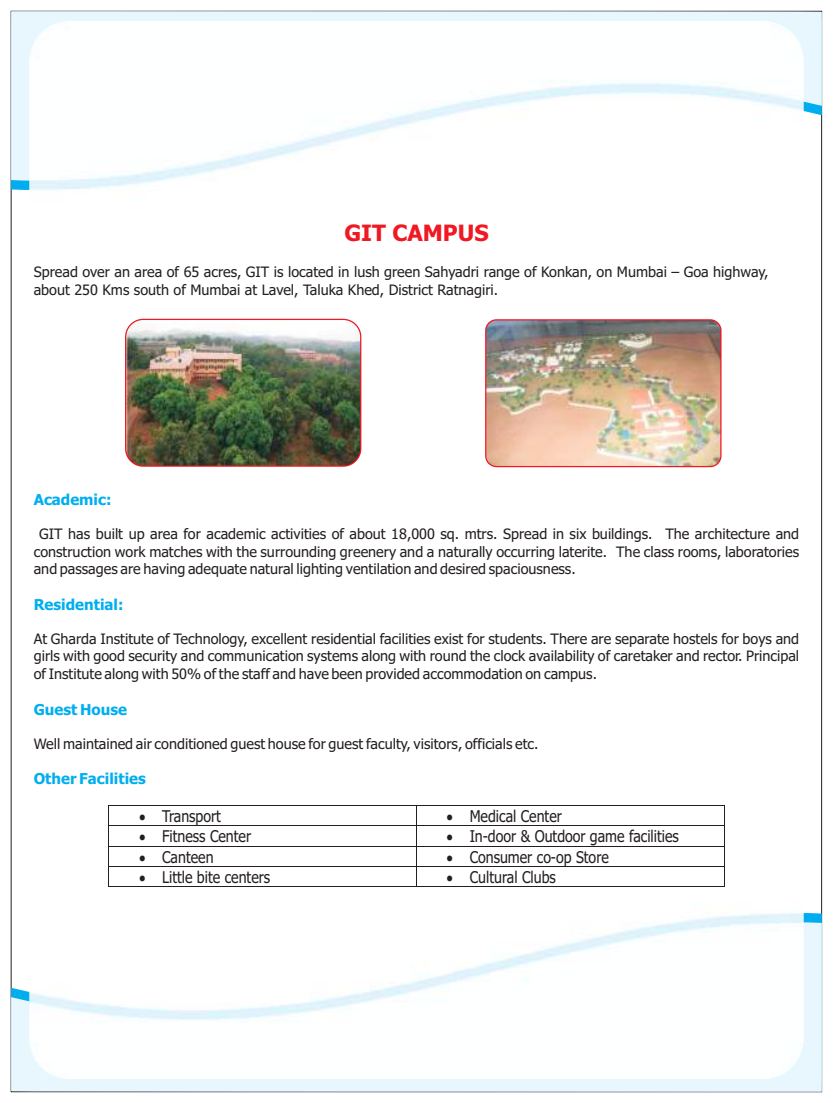
<style>
.page{position:relative;width:833px;height:1103px;background:#fff}
.page>*{position:absolute;margin:0;border:0;box-sizing:border-box;transform-origin:0 0}
.t1{font:700 22.5px "Tahoma";color:#ef1923}
.t2{font:16.25px "Tahoma";color:#241f1f;scale:.87 1}
.t3{font:700 15px "Tahoma";color:#00aeef}
.t4{font:14.38px/17.4px "Tahoma";color:#241f1f;text-align:justify}
</style>
<div class="page">
<svg style="left:11px;top:910px;width:810px;height:181px;background:#e2f2fa"></svg>
<svg style="left:11px;top:11px;width:810px;height:181px;background:#e1f1fa"></svg>
<img style="left:29px;top:21px;width:774px;height:1058px;border-radius:39px">
<svg style="left:485px;top:319px;width:236px;height:148px"></svg>
<img style="left:486px;top:320px;width:234px;height:146px;border-radius:10px">
<svg style="left:125px;top:319px;width:236px;height:148px"></svg>
<img style="left:126px;top:320px;width:234px;height:145px;border-radius:17px">
<hr style="left:109px;top:805px;width:307px;height:1px;background:#241f1f">
<hr style="left:417px;top:805px;width:306px;height:1px;background:#241f1f">
<hr style="left:109px;top:825px;width:307px;height:1px;background:#241f1f">
<hr style="left:417px;top:825px;width:306px;height:1px;background:#241f1f">
<hr style="left:109px;top:845px;width:307px;height:1px;background:#241f1f">
<hr style="left:417px;top:845px;width:306px;height:1px;background:#241f1f">
<hr style="left:109px;top:866px;width:307px;height:1px;background:#241f1f">
<hr style="left:417px;top:866px;width:306px;height:1px;background:#241f1f">
<svg style="left:109px;top:806px;width:1px;height:80px"></svg>
<hr style="left:109px;top:886px;width:307px;height:1px;background:#241f1f">
<svg style="left:416px;top:805px;width:1px;height:82px"></svg>
<hr style="left:417px;top:886px;width:306px;height:1px;background:#241f1f">
<svg style="left:723px;top:805px;width:1px;height:82px"></svg>
<svg style="left:140px;top:814px;width:5px;height:6px"></svg>
<svg style="left:447px;top:814px;width:5px;height:6px"></svg>
<svg style="left:140px;top:835px;width:5px;height:5px"></svg>
<svg style="left:447px;top:835px;width:5px;height:5px"></svg>
<svg style="left:140px;top:855px;width:5px;height:6px"></svg>
<svg style="left:447px;top:855px;width:5px;height:6px"></svg>
<svg style="left:140px;top:875px;width:5px;height:6px"></svg>
<svg style="left:447px;top:875px;width:5px;height:6px"></svg>
<h1 class="t1" style="left:344px;top:224px;width:146px">GIT CAMPUS</h1>
<p class="t4" style="left:34px;top:264px;width:736px">Spread over an area of 65 acres, GIT is located in lush green Sahyadri range of Konkan, on Mumbai – Goa highway, about 250 Kms south of Mumbai at Lavel, Taluka Khed, District Ratnagiri.</p>
<p class="t3" style="left:34px;top:493px;width:79px">Academic:</p>
<p class="t4" style="left:34px;top:526px;width:767px;text-indent:6px">GIT has built up area for academic activities of about 18,000 sq. mtrs. Spread in six buildings. The architecture and construction work matches with the surrounding greenery and a naturally occurring laterite. The class rooms, laboratories and passages are having adequate natural lighting ventilation and desired spaciousness.</p>
<p class="t3" style="left:34px;top:598px;width:91px">Residential:</p>
<p class="t4" style="left:34px;top:631px;width:767px">At Gharda Institute of Technology, excellent residential facilities exist for students. There are separate hostels for boys and girls with good security and communication systems along with round the clock availability of caretaker and rector. Principal of Institute along with 50% of the staff and have been provided accommodation on campus.</p>
<p class="t3" style="left:34px;top:703px;width:95px">Guest House</p>
<p class="t4" style="left:34px;top:736px;width:506px">Well maintained air conditioned guest house for guest faculty, visitors, officials etc.</p>
<p class="t3" style="left:34px;top:772px;width:114px">Other Facilities</p>
<p class="t2" style="left:162px;top:809px;width:69px">Transport</p>
<p class="t2" style="left:469px;top:809px;width:107px">Medical Center</p>
<p class="t2" style="left:162px;top:830px;width:104px">Fitness Center</p>
<p class="t2" style="left:469px;top:830px;width:242px">In-door &amp; Outdoor game facilities</p>
<p class="t2" style="left:162px;top:850px;width:61px">Canteen</p>
<p class="t2" style="left:469px;top:850px;width:161px">Consumer co-op Store</p>
<p class="t2" style="left:162px;top:870px;width:126px">Little bite centers</p>
<p class="t2" style="left:469px;top:870px;width:100px">Cultural Clubs</p>
</div>
